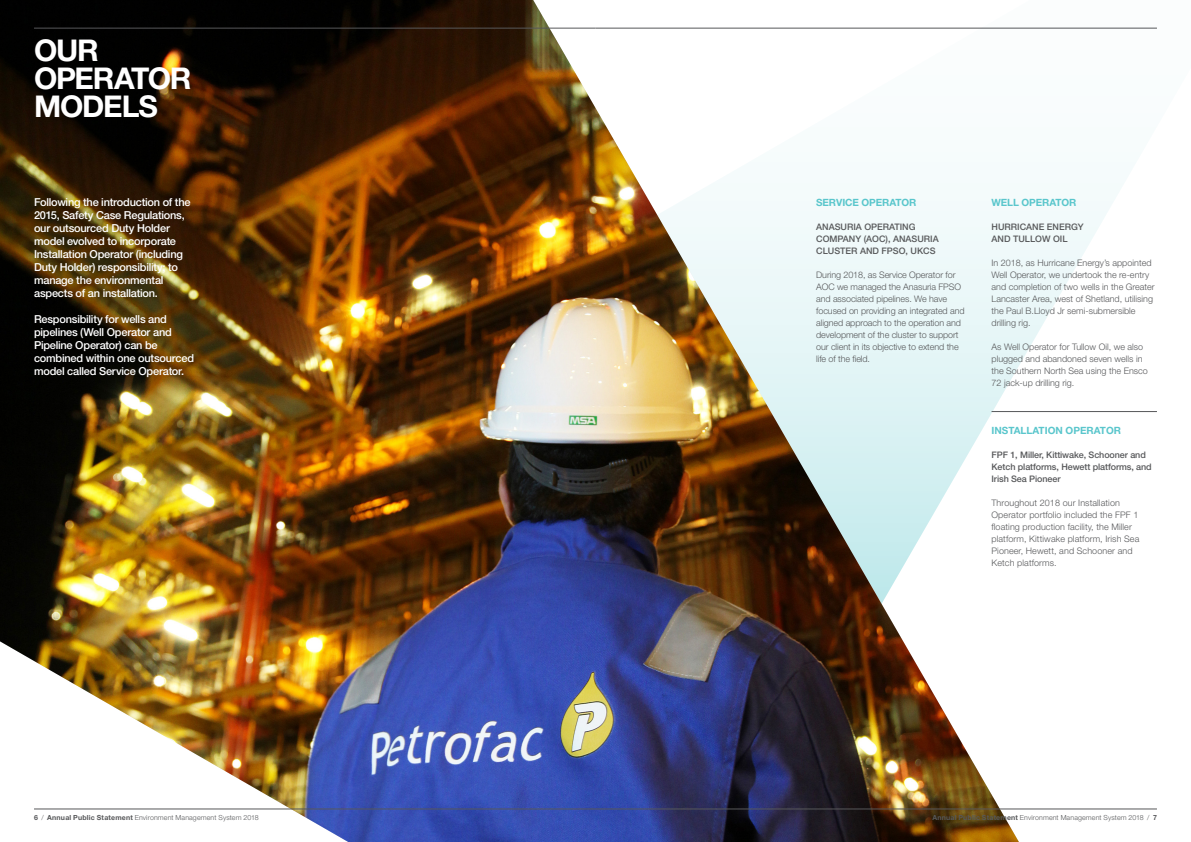
<style>
.page{position:relative;width:1191px;height:842px;background:#fff}
.page>*{position:absolute;margin:0;border:0;box-sizing:border-box;transform-origin:0 0}
._02_Page_Heading_H2{font:700 30px/28px "Helvetica Neue LT Std";letter-spacing:-.04em;color:#fff}
._01_Intro_L2{font:500 11px/13px "Helvetica Neue LT Std";letter-spacing:-.02em;color:#fff}
.Sub_Header{font:700 10px "Helvetica Neue LT Std";letter-spacing:-.01em;color:#5ac6cc}
.Sub_Header-2{font:300 9px/12px "Helvetica Neue LT Std";color:#57585a}
.Sub_Header-3{font:500 9px/12px "Helvetica Neue LT Std";letter-spacing:-.01em;color:#57585a}
.Folio_right{font:300 7px "Helvetica Neue LT Std";letter-spacing:.02em;color:#57585a}
.s1{font-weight:700}
</style>
<div class="page">
<svg style="left:1019px;top:27px;width:138px;height:338px"></svg>
<img style="left:0;top:0;width:1019px;height:842px">
<hr style="left:34px;top:28px;width:561px;height:1px;background:#57585a">
<hr style="left:34px;top:809px;width:561px;height:1px;background:#57585a">
<hr style="left:595px;top:809px;width:562px;height:1px;background:#57585a">
<hr style="left:991px;top:411px;width:166px;height:1px;background:#57585a">
<p class="_02_Page_Heading_H2" style="left:34px;top:36px;width:159px">OUR<br>OPERATOR<br>MODELS</p>
<p class="_01_Intro_L2" style="left:34px;top:196px;width:158px">Following the introduction of the<br>2015, Safety Case Regulations, our outsourced Duty Holder model evolved to incorporate<br>Installation Operator (including<br>Duty Holder) responsibility; to manage the environmental aspects of an installation.</p>
<p class="_01_Intro_L2" style="left:34px;top:313px;width:162px">Responsibility for wells and pipelines (Well Operator and<br>Pipeline Operator) can be combined within one outsourced model called Service Operator.</p>
<p class="Folio_right" style="left:34px;top:813px;width:226px"><span class="s1">6</span> / <span class="s1">Annual Public Statement</span> Environment Management System 2018</p>
<p class="Sub_Header" style="left:816px;top:196px;width:102px">SERVICE OPERATOR</p>
<p class="Sub_Header-3" style="left:816px;top:220px;width:124px">ANASURIA OPERATING<br>COMPANY (AOC), ANASURIA<br>CLUSTER AND FPSO, UKCS</p>
<p class="Sub_Header-2" style="left:816px;top:268px;width:150px">During 2018, as Service Operator for AOC we managed the Anasuria FPSO and associated pipelines. We have focused on providing an integrated and aligned approach to the operation and development of the cluster to support</p>
<p class="Sub_Header-2" style="left:816px;top:340px;width:144px">our client in its objective to extend the</p>
<p class="Sub_Header-2" style="left:816px;top:352px;width:55px">life of the field.</p>
<p class="Sub_Header" style="left:991px;top:196px;width:86px">WELL OPERATOR</p>
<p class="Sub_Header-3" style="left:991px;top:220px;width:94px">HURRICANE ENERGY</p>
<p class="Sub_Header-3" style="left:991px;top:232px;width:78px">AND TULLOW OIL</p>
<p class="Sub_Header-2" style="left:991px;top:256px;width:165px">In 2018, as Hurricane Energy’s appointed Well Operator, we undertook the re-entry and completion of two wells in the Greater Lancaster Area, west of Shetland, utilising the Paul B.Lloyd Jr semi-submersible drilling rig.</p>
<p class="Sub_Header-2" style="left:991px;top:340px;width:158px">As Well Operator for Tullow Oil, we also plugged and abandoned seven wells in the Southern North Sea using the Ensco 72 jack-up drilling rig.</p>
<p class="Sub_Header" style="left:991px;top:424px;width:131px">INSTALLATION OPERATOR</p>
<p class="Sub_Header-3" style="left:991px;top:448px;width:162px">FPF 1, Miller, Kittiwake, Schooner and<br>Ketch platforms, Hewett platforms, and<br>Irish Sea Pioneer</p>
<p class="Sub_Header-2" style="left:991px;top:496px;width:149px">Throughout 2018 our Installation Operator portfolio included the FPF 1 floating production facility, the Miller platform, Kittiwake platform, Irish Sea Pioneer, Hewett, and Schooner and Ketch platforms.</p>
<p class="Folio_right" style="left:932px;top:813px;width:226px"><span class="s1">Annual Public Statement</span> Environment Management System 2018 / <span class="s1">7</span></p>
</div>
